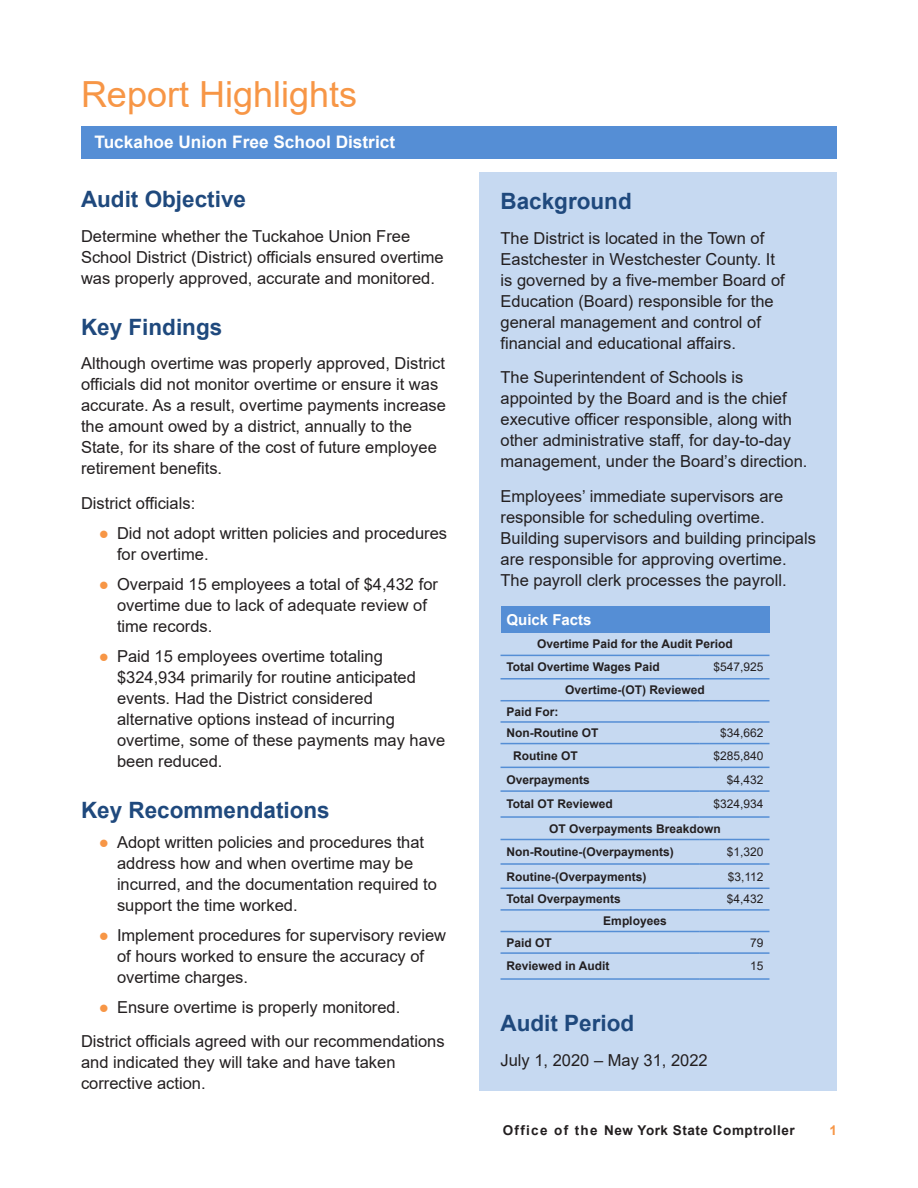
<style>
.page{position:relative;width:918px;height:1188px;background:#fff}
.page>*{position:absolute;margin:0;border:0;box-sizing:border-box;transform-origin:0 0}
.Section_Heads{font:36px "Arial";color:#f79646}
._2_Subheads{font:700 22.5px "Arial";color:#1f497d}
.Body_Text{font:700 22.5px "Arial";color:#1f497d}
.t1{font:700 17.25px "Arial";color:#fff}
.Body_Text-2{font:16.5px/21px "Arial";color:#231f20}
.Footnotes{font:700 15px "Arial";color:#fff}
.t2{font:700 13.5px "Arial";letter-spacing:.04em;color:#231f20}
.t3{font:700 13.5px "Arial";color:#f79646}
.Footnotes-2{font:700 12px "Arial";color:#231f20}
.Footnotes-3{font:12px "Arial";color:#231f20}
.s1{color:#f79646}
</style>
<div class="page">
<hr style="left:81px;top:126px;width:756px;height:3px;background:#558ed5">
<div style="left:480px;top:172px;width:357px;height:919px;background:#c6d9f1"></div>
<div style="left:81px;top:128px;width:756px;height:31px;background:#558ed5"></div>
<div style="left:501px;top:606px;width:269px;height:27px;background:#558ed5"></div>
<hr style="left:501px;top:655px;width:199px;height:1px;background:#558ed5">
<hr style="left:700px;top:655px;width:69px;height:1px;background:#558ed5">
<hr style="left:501px;top:678px;width:199px;height:2px;background:#558ed5">
<hr style="left:700px;top:678px;width:69px;height:2px;background:#558ed5">
<hr style="left:501px;top:700px;width:199px;height:1px;background:#558ed5">
<hr style="left:700px;top:700px;width:69px;height:1px;background:#558ed5">
<hr style="left:501px;top:721px;width:199px;height:2px;background:#558ed5">
<hr style="left:700px;top:721px;width:69px;height:2px;background:#558ed5">
<hr style="left:501px;top:743px;width:199px;height:1px;background:#558ed5">
<hr style="left:700px;top:743px;width:69px;height:1px;background:#558ed5">
<hr style="left:501px;top:767px;width:199px;height:1px;background:#558ed5">
<hr style="left:700px;top:767px;width:69px;height:1px;background:#558ed5">
<hr style="left:501px;top:790px;width:199px;height:2px;background:#558ed5">
<hr style="left:700px;top:790px;width:69px;height:2px;background:#558ed5">
<hr style="left:501px;top:816px;width:199px;height:2px;background:#558ed5">
<hr style="left:700px;top:816px;width:69px;height:2px;background:#558ed5">
<hr style="left:501px;top:839px;width:199px;height:1px;background:#558ed5">
<hr style="left:700px;top:839px;width:69px;height:1px;background:#558ed5">
<hr style="left:501px;top:863px;width:199px;height:2px;background:#558ed5">
<hr style="left:700px;top:863px;width:69px;height:2px;background:#558ed5">
<hr style="left:501px;top:888px;width:199px;height:1px;background:#558ed5">
<hr style="left:700px;top:888px;width:69px;height:1px;background:#558ed5">
<hr style="left:501px;top:909px;width:199px;height:2px;background:#558ed5">
<hr style="left:700px;top:909px;width:69px;height:2px;background:#558ed5">
<hr style="left:501px;top:931px;width:199px;height:1px;background:#558ed5">
<hr style="left:700px;top:931px;width:69px;height:1px;background:#558ed5">
<hr style="left:501px;top:952px;width:199px;height:2px;background:#558ed5">
<hr style="left:700px;top:952px;width:69px;height:2px;background:#558ed5">
<hr style="left:501px;top:978px;width:199px;height:2px;background:#558ed5">
<hr style="left:700px;top:978px;width:69px;height:2px;background:#558ed5">
<p class="Section_Heads" style="left:81px;top:70px;width:278px">Report Highlights</p>
<p class="t1" style="left:94px;top:129px;width:302px">Tuckahoe Union Free School District</p>
<p class="_2_Subheads" style="left:81px;top:184px;width:167px">Audit Objective</p>
<p class="Body_Text-2" style="left:81px;top:226px;width:364px">Determine whether the Tuckahoe Union Free<br>School District (District) officials ensured overtime was properly approved, accurate and monitored.</p>
<p class="_2_Subheads" style="left:81px;top:311px;width:143px">Key Findings</p>
<p class="Body_Text-2" style="left:81px;top:353px;width:366px">Although overtime was properly approved, District officials did not monitor overtime or ensure it was accurate. As a result, overtime payments increase the amount owed by a district, annually to the State, for its share of the cost of future employee retirement benefits.</p>
<p class="Body_Text-2" style="left:81px;top:493px;width:116px">District officials:</p>
<p class="Body_Text-2" style="left:117px;top:523px;width:332px;text-indent:-18px"><span class="s1">●</span> Did not adopt written policies and procedures for overtime.</p>
<p class="Body_Text-2" style="left:117px;top:574px;width:323px;text-indent:-18px"><span class="s1">●</span> Overpaid 15 employees a total of $4,432 for overtime due to lack of adequate review of time records.</p>
<p class="Body_Text-2" style="left:117px;top:646px;width:330px;text-indent:-18px"><span class="s1">●</span> Paid 15 employees overtime totaling $324,934 primarily for routine anticipated events. Had the District considered alternative options instead of incurring overtime, some of these payments may have been reduced.</p>
<p class="_2_Subheads" style="left:81px;top:794px;width:250px">Key Recommendations</p>
<p class="Body_Text-2" style="left:117px;top:832px;width:322px;text-indent:-18px"><span class="s1">●</span> Adopt written policies and procedures that address how and when overtime may be incurred, and the documentation required to support the time worked.</p>
<p class="Body_Text-2" style="left:117px;top:925px;width:331px;text-indent:-18px"><span class="s1">●</span> Implement procedures for supervisory review of hours worked to ensure the accuracy of overtime charges.</p>
<p class="Body_Text-2" style="left:99px;top:997px;width:303px"><span class="s1">●</span> Ensure overtime is properly monitored.</p>
<p class="Body_Text-2" style="left:81px;top:1031px;width:365px">District officials agreed with our recommendations and indicated they will take and have taken corrective action.</p>
<p class="_2_Subheads" style="left:501px;top:186px;width:133px">Background</p>
<p class="Body_Text-2" style="left:501px;top:227px;width:286px">The District is located in the Town of Eastchester in Westchester County. It is governed by a five-member Board of Education (Board) responsible for the general management and control of financial and educational affairs.</p>
<p class="Body_Text-2" style="left:501px;top:367px;width:308px">The Superintendent of Schools is appointed by the Board and is the chief executive officer responsible, along with other administrative staff, for day-to-day management, under the Board’s direction.</p>
<p class="Body_Text-2" style="left:501px;top:485px;width:317px">Employees’ immediate supervisors are responsible for scheduling overtime.<br>Building supervisors and building principals are responsible for approving overtime.<br>The payroll clerk processes the payroll.</p>
<p class="Footnotes" style="left:507px;top:610px;width:87px">Quick Facts</p>
<p class="Footnotes-2" style="left:537px;top:636px;width:197px">Overtime Paid for the Audit Period</p>
<p class="Footnotes-2" style="left:507px;top:659px;width:155px">Total Overtime Wages Paid</p>
<p class="Footnotes-3" style="left:713px;top:659px;width:52px">$547,925</p>
<p class="Footnotes-2" style="left:565px;top:681px;width:141px">Overtime-(OT) Reviewed</p>
<p class="Footnotes-2" style="left:507px;top:703px;width:54px">Paid For:</p>
<p class="Footnotes-2" style="left:507px;top:724px;width:93px">Non-Routine OT</p>
<p class="Footnotes-3" style="left:720px;top:725px;width:45px">$34,662</p>
<p class="Footnotes-2" style="left:513px;top:747px;width:66px">Routine OT</p>
<p class="Footnotes-3" style="left:713px;top:747px;width:52px">$285,840</p>
<p class="Footnotes-2" style="left:507px;top:771px;width:85px">Overpayments</p>
<p class="Footnotes-3" style="left:727px;top:771px;width:38px">$4,432</p>
<p class="Footnotes-2" style="left:507px;top:796px;width:108px">Total OT Reviewed</p>
<p class="Footnotes-3" style="left:713px;top:796px;width:52px">$324,934</p>
<p class="Footnotes-2" style="left:549px;top:820px;width:173px">OT Overpayments Breakdown</p>
<p class="Footnotes-2" style="left:507px;top:843px;width:169px">Non-Routine-(Overpayments)</p>
<p class="Footnotes-3" style="left:727px;top:844px;width:38px">$1,320</p>
<p class="Footnotes-2" style="left:507px;top:868px;width:142px">Routine-(Overpayments)</p>
<p class="Footnotes-3" style="left:728px;top:868px;width:37px">$3,112</p>
<p class="Footnotes-2" style="left:507px;top:891px;width:116px">Total Overpayments</p>
<p class="Footnotes-3" style="left:727px;top:891px;width:38px">$4,432</p>
<p class="Footnotes-2" style="left:603px;top:912px;width:65px">Employees</p>
<p class="Footnotes-2" style="left:507px;top:934px;width:47px">Paid OT</p>
<p class="Footnotes-3" style="left:750px;top:934px;width:15px">79</p>
<p class="Footnotes-2" style="left:507px;top:958px;width:104px">Reviewed in Audit</p>
<p class="Footnotes-3" style="left:750px;top:958px;width:15px">15</p>
<p class="Body_Text" style="left:501px;top:1008px;width:135px">Audit Period</p>
<p class="Body_Text-2" style="left:501px;top:1049px;width:209px">July 1, 2020 – May 31, 2022</p>
<p class="t2" style="left:503px;top:1121px;width:294px">Office of the New York State Comptroller</p>
<p class="t3" style="left:829px;top:1121px;width:9px">1</p>
</div>
